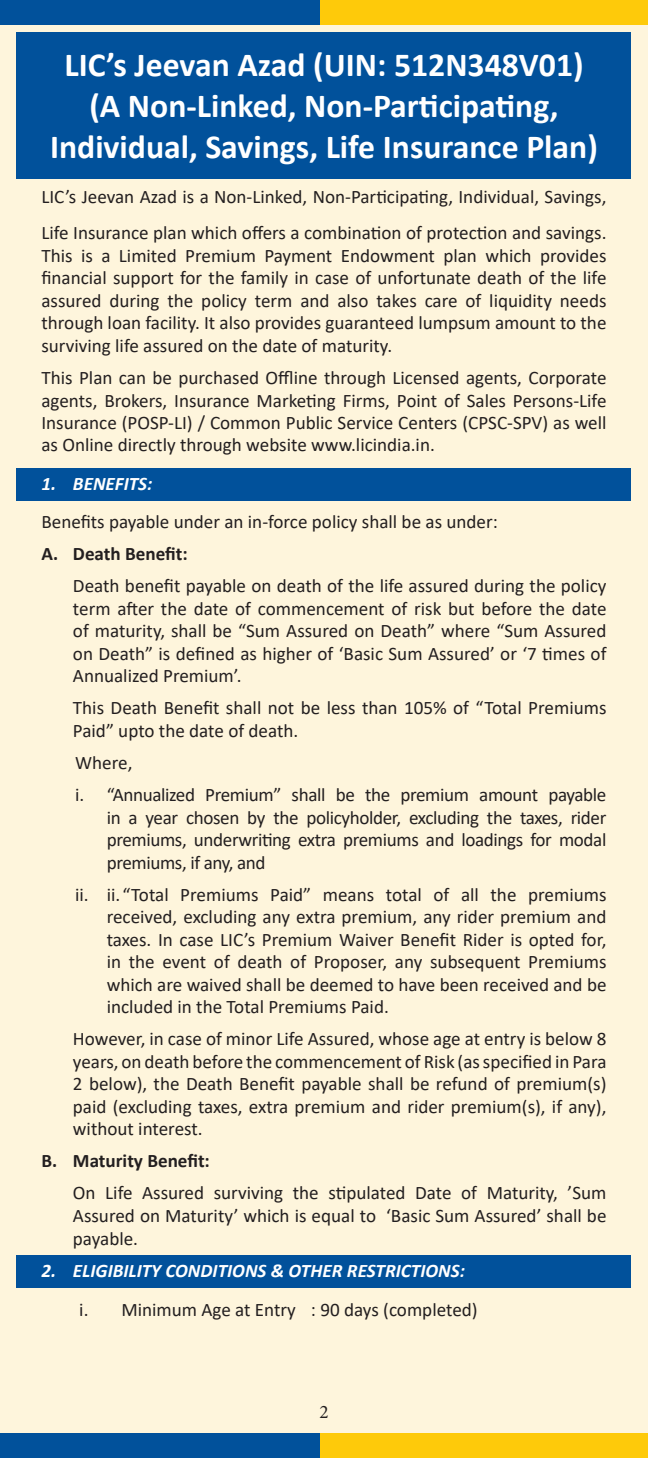
<style>
.page{position:relative;width:648px;height:1458px;background:#fef5dc}
.page>*{position:absolute;margin:0;border:0;box-sizing:border-box;transform-origin:0 0}
.t1{font:700 33.75px/40.7px "Calibri";color:#fff;text-align:center}
.t2{font:19.12px/22.5px "Calibri";color:#231f20;text-align:justify}
.t3{font:19.12px/32.2px "Calibri";letter-spacing:-.02em;color:#231f20}
.t4{font:italic 700 19.12px "Calibri";color:#fff}
.t5{font:700 19.12px "Calibri";color:#231f20}
.t6{font:19.12px "Minion Pro";color:#231f20}
</style>
<div class="page">
<div style="left:0;top:0;width:321px;height:25px;background:#01519b"></div>
<div style="left:321px;top:0;width:327px;height:25px;background:#feca0a"></div>
<div style="left:0;top:1433px;width:321px;height:25px;background:#01519b"></div>
<div style="left:321px;top:1433px;width:327px;height:25px;background:#feca0a"></div>
<div style="left:17px;top:468px;width:614px;height:32px;background:#01519b"></div>
<div style="left:17px;top:1255px;width:614px;height:33px;background:#01519b"></div>
<div style="left:17px;top:32px;width:614px;height:147px;background:#01519b"></div>
<h1 class="t1" style="left:50px;top:45px;width:549px">LIC’s Jeevan Azad (UIN: 512N348V01) (A Non-Linked, Non-Participating,<br>Individual, Savings, Life Insurance Plan)</h1>
<p class="t2" style="left:41px;top:179px;width:567px;line-height:36px">LIC’s Jeevan Azad is a Non-Linked, Non-Participating, Individual, Savings,<br>Life Insurance plan which offers a combination of protection and savings.</p>
<p class="t2" style="left:41px;top:244px;width:567px">This is a Limited Premium Payment Endowment plan which provides financial support for the family in case of unfortunate death of the life assured during the policy term and also takes care of liquidity needs through loan facility. It also provides guaranteed lumpsum amount to the surviving life assured on the date of maturity.</p>
<p class="t2" style="left:41px;top:366px;width:567px">This Plan can be purchased Offline through Licensed agents, Corporate agents, Brokers, Insurance Marketing Firms, Point of Sales Persons-Life Insurance (POSP-LI) / Common Public Service Centers (CPSC-SPV) as well as Online directly through website www.licindia.in.</p>
<p class="t4" style="left:41px;top:471px;width:112px">1. BENEFITS:</p>
<p class="t2" style="left:41px;top:510px;width:458px">Benefits payable under an in-force policy shall be as under:</p>
<p class="t5" style="left:41px;top:542px;width:148px">A. Death Benefit:</p>
<p class="t2" style="left:73px;top:574px;width:535px">Death benefit payable on death of the life assured during the policy term after the date of commencement of risk but before the date of maturity, shall be “Sum Assured on Death” where “Sum Assured on Death” is defined as higher of ‘Basic Sum Assured’ or ‘7 times of Annualized Premium’.</p>
<p class="t2" style="left:73px;top:696px;width:535px">This Death Benefit shall not be less than 105% of “Total Premiums<br>Paid” upto the date of death.</p>
<p class="t3" style="left:75px;top:746px;width:533px">Where,<br>i. “Annualized Premium” shall be the premium amount payable</p>
<p class="t2" style="left:107px;top:805px;width:501px">in a year chosen by the policyholder, excluding the taxes, rider premiums, underwriting extra premiums and loadings for modal premiums, if any, and</p>
<p class="t2" style="left:107px;top:883px;width:501px;text-indent:-31px">ii. ii. “Total Premiums Paid” means total of all the premiums received, excluding any extra premium, any rider premium and taxes. In case LIC’s Premium Waiver Benefit Rider is opted for, in the event of death of Proposer, any subsequent Premiums which are waived shall be deemed to have been received and be included in the Total Premiums Paid.</p>
<p class="t2" style="left:73px;top:1027px;width:535px">However, in case of minor Life Assured, whose age at entry is below 8 years, on death before the commencement of Risk (as specified in Para 2 below), the Death Benefit payable shall be refund of premium(s) paid (excluding taxes, extra premium and rider premium(s), if any), without interest.</p>
<p class="t5" style="left:41px;top:1149px;width:170px">B. Maturity Benefit:</p>
<p class="t2" style="left:73px;top:1181px;width:535px">On Life Assured surviving the stipulated Date of Maturity, ’Sum Assured on Maturity’ which is equal to ‘Basic Sum Assured’ shall be payable.</p>
<p class="t4" style="left:41px;top:1259px;width:425px">2. ELIGIBILITY CONDITIONS &amp; OTHER RESTRICTIONS:</p>
<p class="t2" style="left:79px;top:1298px;width:400px">i. Minimum Age at Entry : 90 days (completed)</p>
<p class="t6" style="left:319px;top:1399px;width:11px">2</p>
</div>
